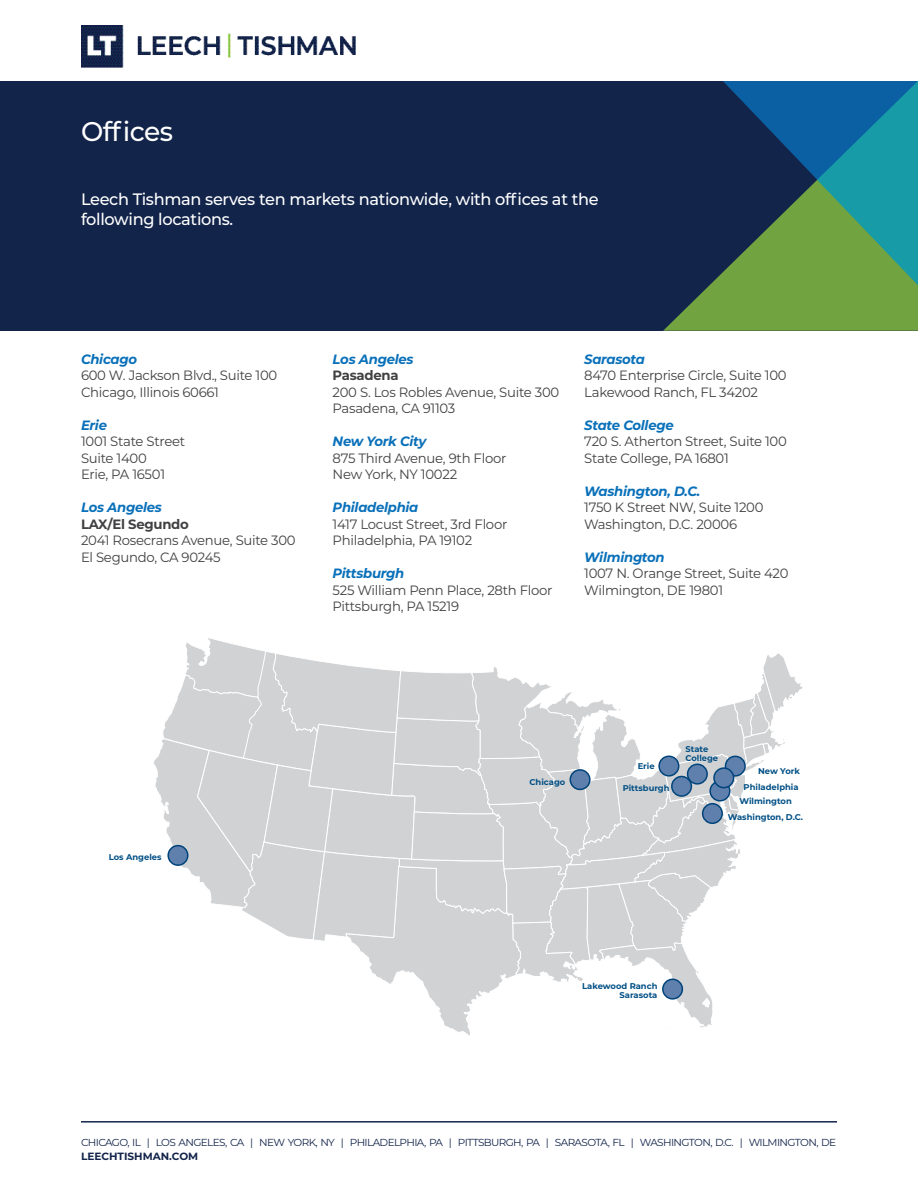
<style>
.page{position:relative;width:918px;height:1188px;background:#fff}
.page>*{position:absolute;margin:0;border:0;box-sizing:border-box;transform-origin:0 0}
.Name{font:500 27px "Montserrat";letter-spacing:-.02em;color:#fff}
.t1{font:500 16.5px/19.8px "Montserrat";letter-spacing:-.02em;color:#fff}
.t2{font:13.5px/16.5px "Montserrat";letter-spacing:-.02em;color:#414042}
.Italic_Light_Blue{font:italic 700 13.5px "Montserrat";letter-spacing:-.02em;color:#0970b9}
.t3{font:700 13.5px "Montserrat";letter-spacing:-.02em;color:#414042}
.t4{font:700 10.5px "Montserrat";color:#12244a}
.t5{font:10.2px "Montserrat";letter-spacing:-.06em;color:#12244a}
.Map_Bold{font:700 8.4px/9.3px "Montserrat";color:#014f85;text-align:right}
</style>
<div class="page">
<div style="left:0;top:81px;width:918px;height:249px;background:#12244a"></div>
<svg style="left:663px;top:272px;width:255px;height:59px;background:#629042"></svg>
<svg style="left:723px;top:81px;width:195px;height:204px"></svg>
<svg style="left:154px;top:638px;width:649px;height:397px"></svg>
<div style="left:570px;top:770px;width:20px;height:19px;background:#5f80ac;border-radius:50%"></div>
<div style="left:570px;top:769px;width:21px;height:21px;border:2px solid #00447b;border-radius:50%"></div>
<div style="left:710px;top:781px;width:20px;height:20px;background:#5f80ac;border-radius:50%"></div>
<div style="left:709px;top:780px;width:22px;height:22px;border:2px solid #00447b;border-radius:50%"></div>
<div style="left:672px;top:777px;width:19px;height:19px;background:#5f80ac;border-radius:50%"></div>
<div style="left:671px;top:776px;width:21px;height:21px;border:2px solid #00447b;border-radius:50%"></div>
<div style="left:726px;top:756px;width:19px;height:20px;background:#5f80ac;border-radius:50%"></div>
<div style="left:725px;top:756px;width:21px;height:21px;border:2px solid #00447b;border-radius:50%"></div>
<div style="left:663px;top:979px;width:19px;height:20px;background:#5f80ac;border-radius:50%"></div>
<div style="left:662px;top:979px;width:21px;height:21px;border:2px solid #00447b;border-radius:50%"></div>
<div style="left:688px;top:764px;width:19px;height:20px;background:#5f80ac;border-radius:50%"></div>
<div style="left:687px;top:764px;width:21px;height:21px;border:2px solid #00447b;border-radius:50%"></div>
<div style="left:168px;top:846px;width:20px;height:19px;background:#5f80ac;border-radius:50%"></div>
<div style="left:167px;top:845px;width:22px;height:21px;border:2px solid #00447b;border-radius:50%"></div>
<div style="left:714px;top:768px;width:20px;height:20px;background:#5f80ac;border-radius:50%"></div>
<div style="left:713px;top:767px;width:21px;height:21px;border:2px solid #00447b;border-radius:50%"></div>
<div style="left:703px;top:804px;width:19px;height:19px;background:#5f80ac;border-radius:50%"></div>
<div style="left:702px;top:803px;width:21px;height:21px;border:2px solid #00447b;border-radius:50%"></div>
<div style="left:659px;top:756px;width:20px;height:20px;background:#5f80ac;border-radius:50%"></div>
<div style="left:658px;top:756px;width:21px;height:21px;border:2px solid #00447b;border-radius:50%"></div>
<hr style="left:81px;top:1121px;width:756px;height:2px;background:#12244a">
<img style="left:81px;top:25px;width:274px;height:42px">
<p class="Name" style="left:81px;top:112px;width:94px">Offices</p>
<p class="t1" style="left:81px;top:189px;width:519px">Leech Tishman serves ten markets nationwide, with offices at the following locations.</p>
<p class="Italic_Light_Blue" style="left:81px;top:349px;width:57px">Chicago</p>
<p class="t2" style="left:81px;top:367px;width:198px">600 W. Jackson Blvd., Suite 100</p>
<p class="t2" style="left:81px;top:383px;width:140px">Chicago, Illinois 60661</p>
<p class="Italic_Light_Blue" style="left:81px;top:415px;width:28px">Erie</p>
<p class="t2" style="left:81px;top:433px;width:106px">1001 State Street</p>
<p class="t2" style="left:81px;top:449px;width:67px">Suite 1400</p>
<p class="t2" style="left:81px;top:466px;width:86px">Erie, PA 16501</p>
<p class="Italic_Light_Blue" style="left:81px;top:498px;width:82px">Los Angeles</p>
<p class="t3" style="left:81px;top:514px;width:109px">LAX/El Segundo</p>
<p class="t2" style="left:81px;top:532px;width:216px">2041 Rosecrans Avenue, Suite 300</p>
<p class="t2" style="left:81px;top:548px;width:141px">El Segundo, CA 90245</p>
<p class="Italic_Light_Blue" style="left:333px;top:349px;width:82px">Los Angeles</p>
<p class="t3" style="left:333px;top:366px;width:67px">Pasadena</p>
<p class="t2" style="left:333px;top:383px;width:228px">200 S. Los Robles Avenue, Suite 300<br>Pasadena, CA 91103</p>
<p class="Italic_Light_Blue" style="left:333px;top:432px;width:95px">New York City</p>
<p class="t2" style="left:333px;top:449px;width:175px">875 Third Avenue, 9th Floor</p>
<p class="t2" style="left:333px;top:466px;width:126px">New York, NY 10022</p>
<p class="Italic_Light_Blue" style="left:333px;top:498px;width:87px">Philadelphia</p>
<p class="t2" style="left:333px;top:515px;width:176px">1417 Locust Street, 3rd Floor</p>
<p class="t2" style="left:333px;top:532px;width:141px">Philadelphia, PA 19102</p>
<p class="Italic_Light_Blue" style="left:333px;top:564px;width:73px">Pittsburgh</p>
<p class="t2" style="left:333px;top:581px;width:221px">525 William Penn Place, 28th Floor</p>
<p class="t2" style="left:333px;top:598px;width:128px">Pittsburgh, PA 15219</p>
<p class="Italic_Light_Blue" style="left:584px;top:349px;width:62px">Sarasota</p>
<p class="t2" style="left:584px;top:367px;width:204px">8470 Enterprise Circle, Suite 100</p>
<p class="t2" style="left:584px;top:383px;width:175px">Lakewood Ranch, FL 34202</p>
<p class="Italic_Light_Blue" style="left:584px;top:415px;width:91px">State College</p>
<p class="t2" style="left:584px;top:433px;width:204px">720 S. Atherton Street, Suite 100</p>
<p class="t2" style="left:584px;top:449px;width:146px">State College, PA 16801</p>
<p class="Italic_Light_Blue" style="left:584px;top:481px;width:118px">Washington, D.C.</p>
<p class="t2" style="left:584px;top:499px;width:181px">1750 K Street NW, Suite 1200</p>
<p class="t2" style="left:584px;top:515px;width:154px">Washington, D.C. 20006</p>
<p class="Italic_Light_Blue" style="left:584px;top:547px;width:82px">Wilmington</p>
<p class="t2" style="left:584px;top:565px;width:206px">1007 N. Orange Street, Suite 420</p>
<p class="t2" style="left:584px;top:581px;width:140px">Wilmington, DE 19801</p>
<p class="Map_Bold" style="left:109px;top:852px;width:54px">Los Angeles</p>
<p class="Map_Bold" style="left:529px;top:777px;width:37px">Chicago</p>
<p class="Map_Bold" style="left:638px;top:761px;width:18px">Erie</p>
<p class="Map_Bold" style="left:623px;top:783px;width:48px">Pittsburgh</p>
<p class="Map_Bold" style="left:685px;top:744px;width:24px">State</p>
<p class="Map_Bold" style="left:685px;top:753px;width:34px">College</p>
<p class="Map_Bold" style="left:758px;top:766px;width:43px">New York</p>
<p class="Map_Bold" style="left:744px;top:782px;width:56px">Philadelphia</p>
<p class="Map_Bold" style="left:739px;top:796px;width:54px">Wilmington</p>
<p class="Map_Bold" style="left:728px;top:812px;width:77px">Washington, D.C.</p>
<p class="Map_Bold" style="left:582px;top:981px;width:77px">Lakewood Ranch<br>Sarasota</p>
<p class="t5" style="left:81px;top:1135px;width:757px">CHICAGO, IL | LOS ANGELES, CA | NEW YORK, NY | PHILADELPHIA, PA | PITTSBURGH, PA | SARASOTA, FL | WASHINGTON, D.C. | WILMINGTON, DE</p>
<p class="t4" style="left:81px;top:1148px;width:119px">LEECHTISHMAN.COM</p>
</div>
